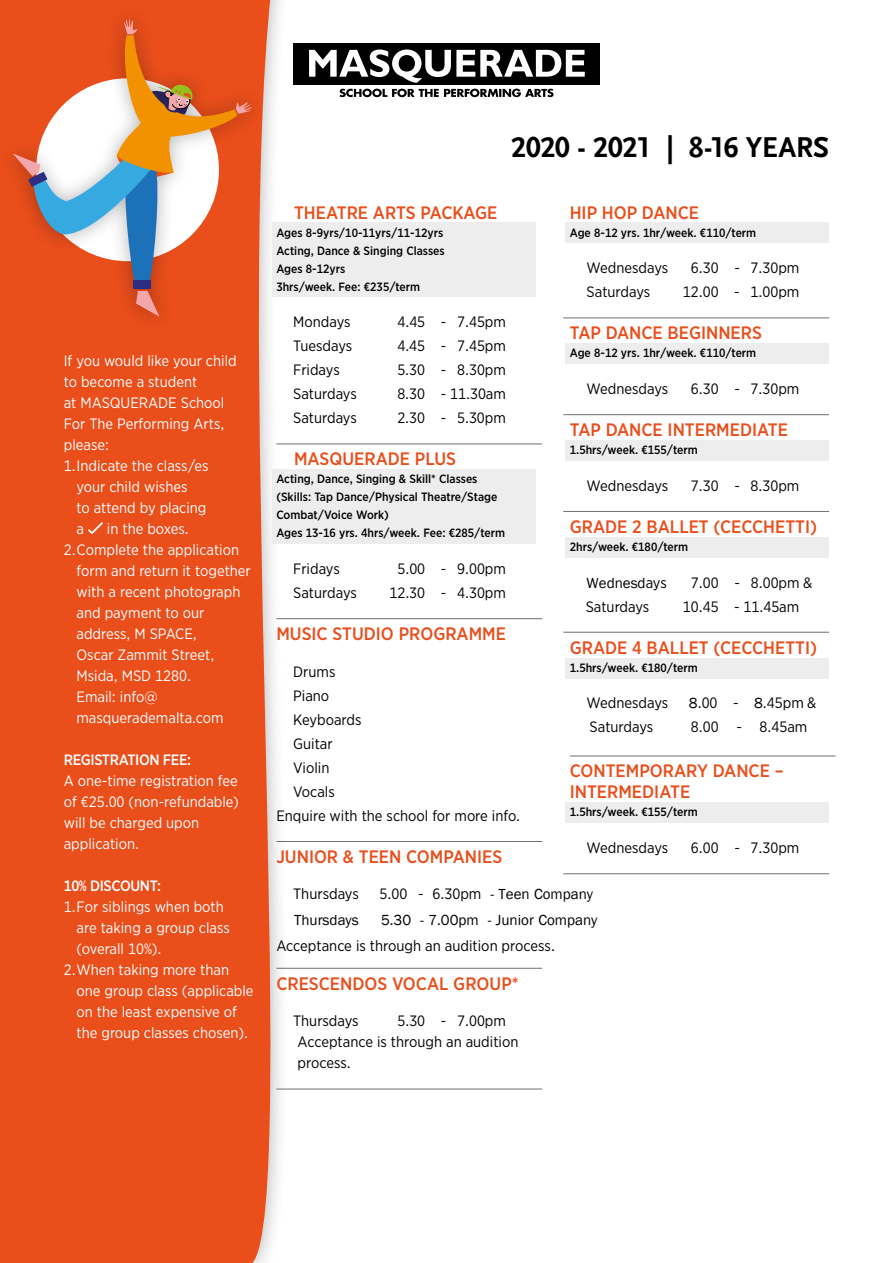
<style>
.page{position:relative;width:893px;height:1263px;background:#fff}
.page>*{position:absolute;margin:0;border:0;box-sizing:border-box;transform-origin:0 0}
.t1{font:700 30px "Scala Sans Pro";letter-spacing:-.015em;color:#000}
.t2{font:500 18px/21px "Gotham Narrow";color:#e94e1b}
.t3{font:15px/21px "Gotham Narrow";color:#fff}
.t4{font:15px/21px "Gotham Narrow";color:#000}
.t5{font:15px "Franklin Gothic";color:#000}
.t6{font:500 15px "Gotham Narrow";letter-spacing:-.025em;color:#fff}
.t7{font:500 12px/18px "Gotham Narrow";color:#000}
.s1{font-family:"Gotham Narrow"}
.s2{font-family:"Franklin Gothic"}
</style>
<div class="page">
<svg style="left:0;top:0;width:302px;height:1263px;background:#eb6539"></svg>
<div style="left:272px;top:223px;width:264px;height:20px;background:#ededed"></div>
<div style="left:272px;top:241px;width:264px;height:20px;background:#ededed"></div>
<div style="left:272px;top:259px;width:264px;height:20px;background:#ededed"></div>
<div style="left:272px;top:277px;width:264px;height:20px;background:#ededed"></div>
<div style="left:272px;top:469px;width:264px;height:57px;background:#ededed"></div>
<div style="left:272px;top:523px;width:264px;height:21px;background:#ededed"></div>
<hr style="left:276px;top:444px;width:266px;height:1px;background:#706f6f">
<hr style="left:276px;top:618px;width:266px;height:1px;background:#706f6f">
<hr style="left:276px;top:841px;width:266px;height:1px;background:#706f6f">
<hr style="left:276px;top:968px;width:266px;height:1px;background:#706f6f">
<hr style="left:276px;top:1089px;width:266px;height:1px;background:#706f6f">
<div style="left:566px;top:223px;width:263px;height:20px;background:#ededed"></div>
<div style="left:566px;top:343px;width:263px;height:21px;background:#ededed"></div>
<div style="left:566px;top:440px;width:263px;height:21px;background:#ededed"></div>
<div style="left:566px;top:537px;width:263px;height:20px;background:#ededed"></div>
<div style="left:566px;top:658px;width:263px;height:20px;background:#ededed"></div>
<div style="left:566px;top:802px;width:263px;height:21px;background:#ededed"></div>
<hr style="left:563px;top:318px;width:266px;height:1px;background:#706f6f">
<hr style="left:563px;top:414px;width:266px;height:1px;background:#706f6f">
<hr style="left:563px;top:511px;width:266px;height:1px;background:#706f6f">
<hr style="left:563px;top:632px;width:266px;height:1px;background:#706f6f">
<hr style="left:570px;top:756px;width:266px;height:1px;background:#706f6f">
<hr style="left:563px;top:873px;width:266px;height:1px;background:#706f6f">
<svg style="left:339px;top:89px;width:215px;height:8px"></svg>
<div style="left:293px;top:43px;width:307px;height:41px;background:#000"></div>
<svg style="left:309px;top:49px;width:276px;height:34px"></svg>
<svg style="left:86px;top:521px;width:19px;height:15px"></svg>
<div style="left:0;top:3px;width:268px;height:330px;background:#000;opacity:.3"></div>
<svg style="left:13px;top:19px;width:239px;height:298px"></svg>
<p class="t3" style="left:64px;top:350px;width:174px">If you would like your child</p>
<p class="t3" style="left:64px;top:371px;width:135px">to become a student</p>
<p class="t3" style="left:64px;top:392px;width:162px">at MASQUERADE School</p>
<p class="t3" style="left:64px;top:413px;width:162px">For The Performing Arts,</p>
<p class="t3" style="left:64px;top:434px;width:47px">please:</p>
<p class="t3" style="left:64px;top:455px;width:146px">1.Indicate the class/es</p>
<p class="t3" style="left:77px;top:476px;width:112px">your child wishes</p>
<p class="t3" style="left:77px;top:497px;width:131px">to attend by placing</p>
<p class="t3" style="left:77px;top:518px;width:9px">a</p>
<p class="t3" style="left:107px;top:518px;width:83px">in the boxes.</p>
<p class="t3" style="left:64px;top:539px;width:177px">2.Complete the application</p>
<p class="t3" style="left:77px;top:560px;width:176px">form and return it together</p>
<p class="t3" style="left:77px;top:581px;width:165px">with a recent photograph</p>
<p class="t3" style="left:77px;top:602px;width:129px">and payment to our</p>
<p class="t3" style="left:77px;top:623px;width:122px">address, M SPACE,</p>
<p class="t3" style="left:77px;top:644px;width:139px">Oscar Zammit Street,</p>
<p class="t3" style="left:77px;top:665px;width:116px">Msida, MSD 1280.</p>
<p class="t3" style="left:77px;top:686px;width:82px">Email: info@</p>
<p class="t3" style="left:77px;top:707px;width:149px">masquerademalta.com</p>
<p class="t6" style="left:64px;top:750px;width:129px">REGISTRATION FEE:</p>
<p class="t3" style="left:64px;top:770px;width:177px">A one-time registration fee of €25.00 (non-refundable) will be charged upon application.</p>
<p class="t6" style="left:64px;top:876px;width:99px">10% DISCOUNT:</p>
<p class="t3" style="left:64px;top:896px;width:162px">1.For siblings when both</p>
<p class="t3" style="left:77px;top:917px;width:155px">are taking a group class</p>
<p class="t3" style="left:77px;top:938px;width:87px">(overall 10%).</p>
<p class="t3" style="left:64px;top:959px;width:167px">2.When taking more than</p>
<p class="t3" style="left:77px;top:980px;width:179px">one group class (applicable</p>
<p class="t3" style="left:77px;top:1001px;width:162px">on the least expensive of</p>
<p class="t3" style="left:77px;top:1022px;width:173px">the group classes chosen).</p>
<h1 class="t1" style="left:511px;top:130px;width:319px">2020 - 2021 | 8-16 YEARS</h1>
<p class="t2" style="left:294px;top:201px;width:205px">THEATRE ARTS PACKAGE</p>
<p class="t7" style="left:276px;top:223px;width:170px">Ages 8-9yrs/10-11yrs/11-12yrs<br>Acting, Dance &amp; Singing Classes<br>Ages 8-12yrs<br>3hrs/week. Fee: €235/term</p>
<p class="t4" style="left:293px;top:311px;width:59px">Mondays</p>
<p class="t4" style="left:397px;top:311px;width:110px">4.45 - 7.45pm</p>
<p class="t4" style="left:293px;top:335px;width:61px">Tuesdays</p>
<p class="t4" style="left:397px;top:335px;width:110px">4.45 - 7.45pm</p>
<p class="t4" style="left:293px;top:359px;width:48px">Fridays</p>
<p class="t4" style="left:397px;top:359px;width:110px">5.30 - 8.30pm</p>
<p class="t4" style="left:293px;top:383px;width:65px">Saturdays</p>
<p class="t4" style="left:397px;top:383px;width:110px">8.30 - 11.30am</p>
<p class="t4" style="left:293px;top:407px;width:65px">Saturdays</p>
<p class="t4" style="left:397px;top:407px;width:110px">2.30 - 5.30pm</p>
<p class="t2" style="left:294px;top:448px;width:164px">MASQUERADE PLUS</p>
<p class="t7" style="left:276px;top:470px;width:230px">Acting, Dance, Singing &amp; Skill* Classes (Skills: Tap Dance/Physical Theatre/Stage Combat/Voice Work)<br>Ages 13-16 yrs. 4hrs/week. Fee: €285/term</p>
<p class="t4" style="left:293px;top:558px;width:48px">Fridays</p>
<p class="t4" style="left:397px;top:558px;width:110px">5.00 - 9.00pm</p>
<p class="t4" style="left:293px;top:582px;width:65px">Saturdays</p>
<p class="t4" style="left:389px;top:582px;width:118px">12.30 - 4.30pm</p>
<p class="t2" style="left:276px;top:623px;width:231px">MUSIC STUDIO PROGRAMME</p>
<p class="t4" style="left:293px;top:661px;width:44px">Drums</p>
<p class="t4" style="left:293px;top:685px;width:38px">Piano</p>
<p class="t4" style="left:293px;top:709px;width:70px">Keyboards</p>
<p class="t4" style="left:293px;top:733px;width:41px">Guitar</p>
<p class="t4" style="left:293px;top:757px;width:38px">Violin</p>
<p class="t4" style="left:293px;top:781px;width:43px">Vocals</p>
<p class="t4" style="left:276px;top:805px;width:245px">Enquire with the school for more info.</p>
<p class="t2" style="left:276px;top:846px;width:227px">JUNIOR &amp; TEEN COMPANIES</p>
<p class="t2" style="left:570px;top:201px;width:131px">HIP HOP DANCE</p>
<p class="t7" style="left:570px;top:223px;width:188px">Age 8-12 yrs. 1hr/week. €110/term</p>
<p class="t4" style="left:587px;top:257px;width:83px">Wednesdays</p>
<p class="t4" style="left:691px;top:257px;width:110px">6.30 - 7.30pm</p>
<p class="t4" style="left:587px;top:281px;width:65px">Saturdays</p>
<p class="t4" style="left:683px;top:281px;width:118px">12.00 - 1.00pm</p>
<p class="t2" style="left:570px;top:322px;width:194px">TAP DANCE BEGINNERS</p>
<p class="t7" style="left:570px;top:344px;width:188px">Age 8-12 yrs. 1hr/week. €110/term</p>
<p class="t4" style="left:587px;top:378px;width:83px">Wednesdays</p>
<p class="t4" style="left:691px;top:378px;width:110px">6.30 - 7.30pm</p>
<p class="t2" style="left:570px;top:419px;width:220px">TAP DANCE INTERMEDIATE</p>
<p class="t7" style="left:570px;top:441px;width:129px">1.5hrs/week. €155/term</p>
<p class="t4" style="left:587px;top:475px;width:83px">Wednesdays</p>
<p class="t4" style="left:691px;top:475px;width:110px">7.30 - 8.30pm</p>
<p class="t2" style="left:570px;top:516px;width:249px">GRADE 2 BALLET (CECCHETTI)</p>
<p class="t7" style="left:570px;top:537px;width:120px">2hrs/week. €180/term</p>
<p class="t5" style="left:587px;top:574px;width:82px">Wednesd<span class="s1">ays</span></p>
<p class="t4" style="left:691px;top:571px;width:123px">7.00 - 8.00pm &amp;</p>
<p class="t4" style="left:586px;top:595px;width:65px">Saturdays</p>
<p class="t4" style="left:683px;top:595px;width:118px">10.45 - 11.45am</p>
<p class="t2" style="left:570px;top:636px;width:249px">GRADE 4 BALLET (CECCHETTI)</p>
<p class="t7" style="left:570px;top:658px;width:129px">1.5hrs/week. €180/term</p>
<p class="t4" style="left:587px;top:692px;width:83px">Wednesdays</p>
<p class="t4" style="left:689px;top:692px;width:129px"><span class="s2">8</span>.00 - <span class="s2">8</span>.45pm &amp;</p>
<p class="t4" style="left:590px;top:716px;width:65px">Saturdays</p>
<p class="t4" style="left:691px;top:716px;width:118px">8.00 - 8.45am</p>
<p class="t2" style="left:570px;top:760px;width:215px">CONTEMPORARY DANCE –<br>INTERMEDIATE</p>
<p class="t7" style="left:570px;top:803px;width:129px">1.5hrs/week. €155/term</p>
<p class="t4" style="left:587px;top:837px;width:83px">Wednesdays</p>
<p class="t4" style="left:691px;top:837px;width:110px">6.00 - 7.30pm</p>
<p class="t4" style="left:293px;top:883px;width:67px">Thursdays</p>
<p class="t5" style="left:380px;top:886px;width:215px"><span class="s1">5.00 - 6.30pm</span> - Teen Company</p>
<p class="t5" style="left:294px;top:911px;width:66px">Thursdays</p>
<p class="t5" style="left:381px;top:911px;width:218px">5.30 - 7.00pm - Junior Company</p>
<p class="t4" style="left:276px;top:935px;width:280px">Acceptance is through an audition process.</p>
<p class="t2" style="left:276px;top:972px;width:244px">CRESCENDOS VOCAL GROUP*</p>
<p class="t4" style="left:293px;top:1010px;width:67px">Thursdays</p>
<p class="t4" style="left:298px;top:1010px;width:222px;text-indent:100px">5.30 - 7.00pm<br>Acceptance is through an audition process.</p>
</div>
